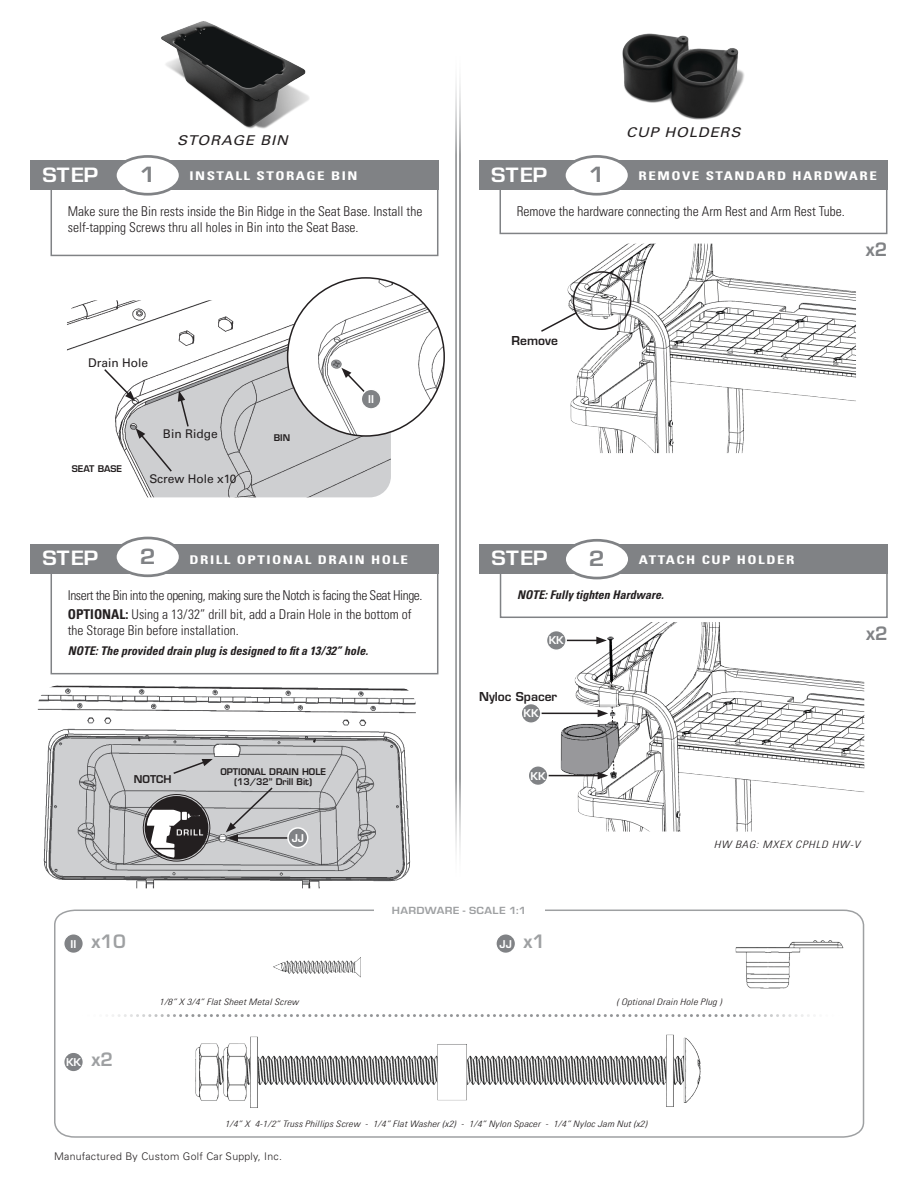
<style>
.page{position:relative;width:918px;height:1188px;background:#fff}
.page>*{position:absolute;margin:0;border:0;box-sizing:border-box;transform-origin:0 0}
.Sections{font:700 22.95px "Eurostile";color:#808285;scale:1.11 1}
.Sections-2{font:700 21.6px "Eurostile";letter-spacing:.01em;color:#fff;scale:1.11 1}
.Part_Callout_BLK{font:600 18px "Eurostile";color:#9ea0a2}
.Part_Callout_BLK-2{font:600 18px "Eurostile";color:#808285}
.t1{font:300 condensed 13.5px/16.2px "Univers LT Pro";color:#231f20}
.t2{font:300 condensed 13.5px "Univers LT Pro";letter-spacing:-.03em;color:#231f20}
.Battery_Text{font:italic 13.5px "Univers LT Pro 55";letter-spacing:.06em;color:#231f20;scale:1.11 1}
.Notes{font:italic 700 condensed 12px "Univers LT Pro";color:#231f20}
.Section_Sub-Header{font:700 condensed 12px "Univers LT Pro";letter-spacing:.1em;color:#fff;scale:1.25 1}
.Black_Photo_Text{font:12px "Univers LT Pro 55 Roman";color:#231f20}
.Part_Callout_BLK-3{font:600 12px "Eurostile";color:#231f20}
.t3{font:700 10.8px "Eurostile";letter-spacing:.035em;color:#9ea0a2;scale:1.11 1}
.t4{font:300 10.5px "Univers LT Pro 45";letter-spacing:.025em;color:#231f20}
.Part_Callout_BLK-4{font:600 10.5px "Eurostile";color:#fff}
.Image_Label_BLK{font:600 10.5px "Eurostile";color:#231f20}
.Battery_Text-2{font:italic 300 condensed 10.2px "Univers LT Pro";letter-spacing:.065em;color:#231f20;scale:1.18 1}
.Image_Label_BLK-2{font:600 9px "Eurostile";color:#231f20}
.Battery_Text-3{font:italic 300 condensed 8.85px "Univers LT Pro";letter-spacing:.01em;color:#231f20;scale:1.18 1}
.s1{font-weight:700}
</style>
<div class="page">
<svg style="left:54px;top:909px;width:811px;height:229px"></svg>
<div style="left:374px;top:902px;width:170px;height:15px;background:#fff"></div>
<img style="left:183px;top:1033px;width:521px;height:76px">
<img style="left:188px;top:1043px;width:28px;height:59px">
<img style="left:436px;top:1043px;width:32px;height:59px">
<img style="left:666px;top:1034px;width:9px;height:73px">
<img style="left:216px;top:1043px;width:34px;height:59px">
<img style="left:250px;top:1036px;width:9px;height:73px">
<img style="left:542px;top:622px;width:322px;height:210px">
<hr style="left:559px;top:640px;width:40px;height:1px;background:#231f20">
<svg style="left:596px;top:637px;width:11px;height:7px"></svg>
<hr style="left:535px;top:713px;width:65px;height:1px;background:#231f20">
<svg style="left:598px;top:707px;width:15px;height:15px"></svg>
<hr style="left:546px;top:775px;width:54px;height:1px;background:#231f20">
<svg style="left:598px;top:761px;width:16px;height:18px"></svg>
<img style="left:60px;top:932px;width:306px;height:72px">
<img style="left:487px;top:934px;width:358px;height:68px">
<svg style="left:77px;top:1014px;width:762px;height:3px"></svg>
<img style="left:67px;top:300px;width:324px;height:197px">
<img style="left:288px;top:278px;width:156px;height:158px">
<svg style="left:103px;top:368px;width:87px;height:105px"></svg>
<svg style="left:341px;top:368px;width:28px;height:28px"></svg>
<div style="left:67px;top:460px;width:60px;height:17px;background:#fff"></div>
<div style="left:51px;top:162px;width:387px;height:94px;background:#fff;border:2px solid #808285"></div>
<div style="left:30px;top:161px;width:408px;height:29px;background:#808285"></div>
<div style="left:115px;top:156px;width:65px;height:38px;background:#fff;border-radius:50%"></div>
<div style="left:114px;top:155px;width:67px;height:41px;border:3px solid #808285;border-radius:50%"></div>
<img style="left:161px;top:21px;width:148px;height:108px">
<img style="left:622px;top:33px;width:122px;height:87px">
<div style="left:361px;top:389px;width:20px;height:20px;background:#808285;border-radius:50%"></div>
<div style="left:361px;top:389px;width:21px;height:21px;border:2px solid #fff;border-radius:50%"></div>
<div style="left:500px;top:546px;width:388px;height:72px;background:#fff;border:2px solid #808285"></div>
<div style="left:480px;top:544px;width:408px;height:30px;background:#808285"></div>
<div style="left:565px;top:540px;width:64px;height:38px;background:#fff;border-radius:50%"></div>
<div style="left:563px;top:539px;width:68px;height:40px;border:3px solid #808285;border-radius:50%"></div>
<div style="left:64px;top:934px;width:19px;height:19px;background:#808285;border-radius:50%"></div>
<div style="left:63px;top:933px;width:21px;height:21px;border:2px solid #fff;border-radius:50%"></div>
<img style="left:567px;top:244px;width:289px;height:209px">
<svg style="left:541px;top:311px;width:38px;height:22px"></svg>
<div style="left:573px;top:271px;width:58px;height:59px;border:2px solid #231f20;border-radius:50%"></div>
<div style="left:528px;top:766px;width:20px;height:19px;background:#808285;border-radius:50%"></div>
<div style="left:527px;top:765px;width:22px;height:21px;border:2px solid #fff;border-radius:50%"></div>
<div style="left:521px;top:704px;width:20px;height:19px;background:#808285;border-radius:50%"></div>
<div style="left:520px;top:703px;width:22px;height:21px;border:2px solid #fff;border-radius:50%"></div>
<div style="left:546px;top:631px;width:20px;height:19px;background:#808285;border-radius:50%"></div>
<div style="left:546px;top:630px;width:21px;height:21px;border:2px solid #fff;border-radius:50%"></div>
<div style="left:500px;top:162px;width:387px;height:72px;background:#fff;border:2px solid #808285"></div>
<div style="left:479px;top:161px;width:408px;height:29px;background:#808285"></div>
<div style="left:564px;top:156px;width:65px;height:38px;background:#fff;border-radius:50%"></div>
<div style="left:563px;top:155px;width:67px;height:41px;border:3px solid #808285;border-radius:50%"></div>
<div style="left:496px;top:934px;width:20px;height:19px;background:#808285;border-radius:50%"></div>
<div style="left:495px;top:933px;width:21px;height:21px;border:2px solid #fff;border-radius:50%"></div>
<div style="left:64px;top:1052px;width:19px;height:20px;background:#808285;border-radius:50%"></div>
<div style="left:63px;top:1051px;width:21px;height:22px;border:2px solid #fff;border-radius:50%"></div>
<img style="left:38px;top:685px;width:378px;height:203px">
<svg style="left:172px;top:759px;width:41px;height:16px"></svg>
<svg style="left:142px;top:794px;width:69px;height:68px"></svg>
<hr style="left:236px;top:837px;width:52px;height:2px;background:#231f20">
<svg style="left:226px;top:786px;width:48px;height:56px;background:#b7b8ba"></svg>
<div style="left:51px;top:546px;width:387px;height:128px;background:#fff;border:2px solid #808285"></div>
<div style="left:30px;top:544px;width:408px;height:30px;background:#808285"></div>
<div style="left:115px;top:538px;width:65px;height:38px;background:#fff;border-radius:50%"></div>
<div style="left:114px;top:537px;width:67px;height:40px;border:3px solid #808285;border-radius:50%"></div>
<div style="left:288px;top:828px;width:20px;height:20px;background:#808285;border-radius:50%"></div>
<div style="left:287px;top:827px;width:21px;height:21px;border:2px solid #fff;border-radius:50%"></div>
<hr style="left:459px;top:47px;width:2px;height:840px;background:#949698">
<hr style="left:455px;top:47px;width:2px;height:840px;background:#949698">
<p class="Battery_Text" style="left:177px;top:131px;width:101px">STORAGE BIN</p>
<p class="Sections-2" style="left:42px;top:159px;width:52px">STEP</p>
<p class="Sections" style="left:140px;top:158px;width:16px">1</p>
<p class="Section_Sub-Header" style="left:190px;top:168px;width:136px">INSTALL STORAGE BIN</p>
<p class="t1" style="left:68px;top:202px;width:356px">Make sure the Bin rests inside the Bin Ridge in the Seat Base. Install the self-tapping Screws thru all holes in Bin into the Seat Base.</p>
<p class="Black_Photo_Text" style="left:88px;top:354px;width:62px">Drain Hole</p>
<p class="Black_Photo_Text" style="left:163px;top:425px;width:56px">Bin Ridge</p>
<p class="Image_Label_BLK-2" style="left:72px;top:463px;width:52px">SEAT BASE</p>
<p class="Black_Photo_Text" style="left:149px;top:470px;width:89px">Screw Hole x10</p>
<p class="Image_Label_BLK-2" style="left:274px;top:432px;width:18px">BIN</p>
<p class="Part_Callout_BLK-4" style="left:368px;top:393px;width:7px">II</p>
<p class="Sections-2" style="left:42px;top:543px;width:52px">STEP</p>
<p class="Sections" style="left:140px;top:540px;width:16px">2</p>
<p class="Section_Sub-Header" style="left:190px;top:552px;width:176px">DRILL OPTIONAL DRAIN HOLE</p>
<p class="t2" style="left:68px;top:586px;width:356px">Insert the Bin into the opening, making sure the Notch is facing the Seat Hinge.</p>
<p class="t1" style="left:68px;top:605px;width:345px"><span class="s1">OPTIONAL:</span> Using a 13/32” drill bit, add a Drain Hole in the bottom of the Storage Bin before installation.</p>
<p class="Notes" style="left:68px;top:643px;width:302px">NOTE: The provided drain plug is designed to fit a 13/32” hole.</p>
<p class="Image_Label_BLK" style="left:134px;top:772px;width:39px">NOTCH</p>
<p class="Image_Label_BLK-2" style="left:220px;top:766px;width:107px">OPTIONAL DRAIN HOLE</p>
<p class="Image_Label_BLK-2" style="left:234px;top:777px;width:80px">(13/32” Drill Bit)</p>
<p class="Part_Callout_BLK-4" style="left:292px;top:831px;width:14px">JJ</p>
<p class="Battery_Text" style="left:626px;top:123px;width:105px">CUP HOLDERS</p>
<p class="Sections-2" style="left:491px;top:159px;width:52px">STEP</p>
<p class="Sections" style="left:589px;top:158px;width:16px">1</p>
<p class="Section_Sub-Header" style="left:639px;top:168px;width:192px">REMOVE STANDARD HARDWARE</p>
<p class="t1" style="left:517px;top:202px;width:330px">Remove the hardware connecting the Arm Rest and Arm Rest Tube.</p>
<p class="Part_Callout_BLK-2" style="left:866px;top:239px;width:23px">x2</p>
<p class="Part_Callout_BLK-3" style="left:512px;top:333px;width:48px">Remove</p>
<p class="Sections-2" style="left:492px;top:543px;width:52px">STEP</p>
<p class="Sections" style="left:589px;top:542px;width:16px">2</p>
<p class="Section_Sub-Header" style="left:639px;top:552px;width:126px">ATTACH CUP HOLDER</p>
<p class="Notes" style="left:517px;top:587px;width:148px">NOTE: Fully tighten Hardware.</p>
<p class="Part_Callout_BLK-4" style="left:549px;top:634px;width:17px">KK</p>
<p class="Part_Callout_BLK-3" style="left:479px;top:689px;width:79px">Nyloc Spacer</p>
<p class="Part_Callout_BLK-4" style="left:524px;top:707px;width:17px">KK</p>
<p class="Part_Callout_BLK-4" style="left:531px;top:769px;width:17px">KK</p>
<p class="Part_Callout_BLK-2" style="left:866px;top:622px;width:23px">x2</p>
<p class="Battery_Text-2" style="left:714px;top:837px;width:125px">HW BAG: MXEX CPHLD HW-V</p>
<p class="Part_Callout_BLK-4" style="left:71px;top:937px;width:7px">II</p>
<p class="Part_Callout_BLK" style="left:91px;top:930px;width:36px">x10</p>
<p class="Part_Callout_BLK-4" style="left:66px;top:1056px;width:17px">KK</p>
<p class="Part_Callout_BLK" style="left:91px;top:1048px;width:23px">x2</p>
<p class="t3" style="left:392px;top:902px;width:123px">HARDWARE - SCALE 1:1</p>
<p class="Part_Callout_BLK-4" style="left:500px;top:937px;width:14px">JJ</p>
<p class="Part_Callout_BLK" style="left:524px;top:930px;width:23px">x1</p>
<p class="Battery_Text-3" style="left:159px;top:996px;width:120px">1/8” X 3/4” Flat Sheet Metal Screw</p>
<p class="Battery_Text-3" style="left:616px;top:996px;width:91px">( Optional Drain Hole Plug )</p>
<p class="Battery_Text-3" style="left:225px;top:1118px;width:359px">1/4” X 4-1/2” Truss Phillips Screw - 1/4” Flat Washer (x2) - 1/4” Nylon Spacer - 1/4” Nyloc Jam Nut (x2)</p>
<p class="t4" style="left:54px;top:1150px;width:230px">Manufactured By Custom Golf Car Supply, Inc.</p>
</div>
